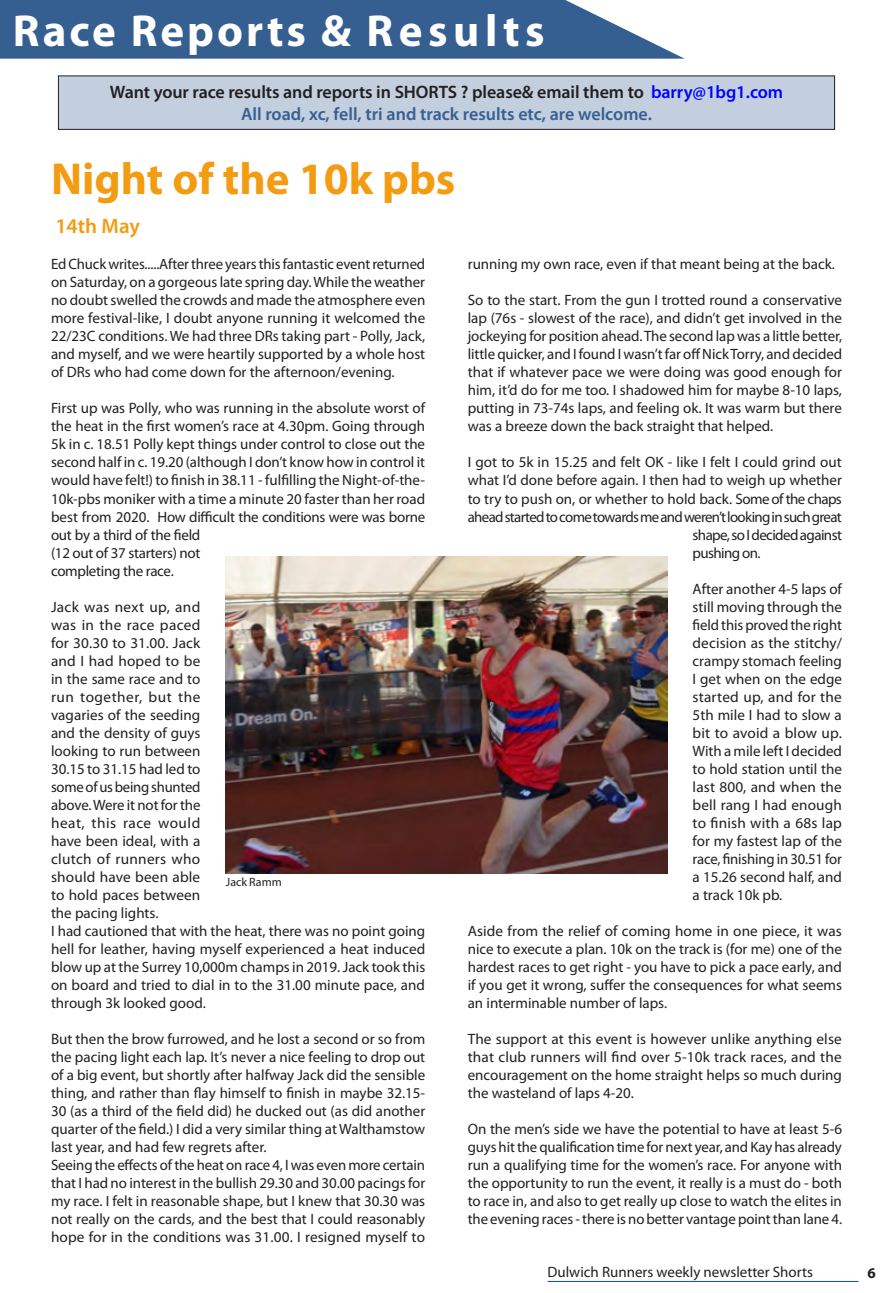
<style>
.page{position:relative;width:893px;height:1293px;background:#fff}
.page>*{position:absolute;margin:0;border:0;box-sizing:border-box;transform-origin:0 0}
.t1{font:700 45px "Myriad Pro";letter-spacing:.075em;color:#fff}
.t2{font:700 45px "Myriad Pro";color:#f39c12}
.t3{font:600 21px "Myriad Pro";color:#f39c12}
.t4{font:600 18px/21.6px "Myriad Pro";letter-spacing:-.005em;color:#231f20;text-align:center}
.t5{font:15px/18px "Myriad Pro";color:#231f20;text-align:justify}
.t6{font:15px "Myriad Pro";letter-spacing:-.045em;color:#231f20}
.t7{font:15px "Myriad Pro";letter-spacing:-.04em;color:#231f20}
.t8{font:700 15px "Myriad Pro";color:#231f20}
.t9{font:12px "Myriad Pro";color:#231f20}
.s1{color:#00f}
.s2{color:#365f91}
</style>
<div class="page">
<hr style="left:548px;top:1281px;width:310px;height:1px;background:#0050b4">
<svg style="left:58px;top:75px;width:777px;height:55px;background:#bdc8d6"></svg>
<svg style="left:0;top:0;width:685px;height:59px;background:#486d9a"></svg>
<img style="left:226px;top:556px;width:441px;height:318px">
<h1 class="t1" style="left:13px;top:2px;width:533px">Race Reports &amp; Results</h1>
<p class="t4" style="left:110px;top:81px;width:675px">Want your race results and reports in SHORTS ? please&amp; email them to <span class="s1">barry@1bg1.com<br></span><span class="s2">All road, xc, fell, tri and track results etc, are welcome.</span></p>
<h1 class="t2" style="left:51px;top:150px;width:406px">Night of the 10k pbs</h1>
<h2 class="t3" style="left:55px;top:213px;width:86px">14th May</h2>
<p class="t5" style="left:51px;top:255px;width:376px">Ed Chuck writes.....After three years this fantastic event returned on Saturday, on a gorgeous late spring day. While the weather no doubt swelled the crowds and made the atmosphere even more festival-like, I doubt anyone running it welcomed the 22/23C conditions. We had three DRs taking part - Polly, Jack, and myself, and we were heartily supported by a whole host of DRs who had come down for the afternoon/evening.</p>
<p class="t5" style="left:51px;top:399px;width:376px;text-align:left">First up was Polly, who was running in the absolute worst of the heat in the first women’s race at 4.30pm. Going through 5k in c. 18.51 Polly kept things under control to close out the second half in c. 19.20 (although I don’t know how in control it would have felt!) to finish in 38.11 - fulfilling the Night-of-the-10k-pbs moniker with a time a minute 20 faster than her road best from 2020. How difficult the conditions were was borne out by a third of the field<br>(12 out of 37 starters) not<br>completing the race.</p>
<p class="t5" style="left:51px;top:597px;width:376px;text-align:left">Jack was next up, and<br>was in the race paced<br>for 30.30 to 31.00. Jack<br>and I had hoped to be<br>in the same race and to<br>run together, but the<br>vagaries of the seeding<br>and the density of guys<br>looking to run between<br>30.15 to 31.15 had led to<br>some of us being shunted<br>above. Were it not for the<br>heat, this race would<br>have been ideal, with a<br>clutch of runners who<br>should have been able<br>to hold paces between<br>the pacing lights.<br>I had cautioned that with the heat, there was no point going hell for leather, having myself experienced a heat induced blow up at the Surrey 10,000m champs in 2019. Jack took this on board and tried to dial in to the 31.00 minute pace, and through 3k looked good.</p>
<p class="t5" style="left:51px;top:1029px;width:376px;text-align:left">But then the brow furrowed, and he lost a second or so from the pacing light each lap. It’s never a nice feeling to drop out of a big event, but shortly after halfway Jack did the sensible thing, and rather than flay himself to finish in maybe 32.15- 30 (as a third of the field did) he ducked out (as did another quarter of the field.) I did a very similar thing at Walthamstow last year, and had few regrets after.<br>Seeing the effects of the heat on race 4, I was even more certain that I had no interest in the bullish 29.30 and 30.00 pacings for my race. I felt in reasonable shape, but I knew that 30.30 was not really on the cards, and the best that I could reasonably hope for in the conditions was 31.00. I resigned myself to</p>
<p class="t9" style="left:226px;top:874px;width:57px">Jack Ramm</p>
<p class="t5" style="left:468px;top:255px;width:369px">running my own race, even if that meant being at the back.</p>
<p class="t5" style="left:468px;top:291px;width:376px">So to the start. From the gun I trotted round a conservative lap (76s - slowest of the race), and didn’t get involved in the jockeying for position ahead. The second lap was a little better, little quicker, and I found I wasn’t far off Nick Torry, and decided that if whatever pace we were doing was good enough for him, it’d do for me too. I shadowed him for maybe 8-10 laps, putting in 73-74s laps, and feeling ok. It was warm but there was a breeze down the back straight that helped.</p>
<p class="t5" style="left:468px;top:453px;width:375px">I got to 5k in 15.25 and felt OK - like I felt I could grind out</p>
<p class="t5" style="left:468px;top:471px;width:376px">what I’d done before again. I then had to weigh up whether</p>
<p class="t5" style="left:468px;top:489px;width:376px">to try to push on, or whether to hold back. Some of the chaps</p>
<p class="t6" style="left:468px;top:507px;width:375px">ahead started to come towards me and weren’t looking in such great</p>
<p class="t7" style="left:693px;top:525px;width:151px">shape, so I decided against</p>
<p class="t7" style="left:693px;top:543px;width:70px">pushing on.</p>
<p class="t5" style="left:693px;top:579px;width:151px">After another 4-5 laps of still moving through the field this proved the right decision as the stitchy/ crampy stomach feeling I get when on the edge started up, and for the 5th mile I had to slow a bit to avoid a blow up.<br>With a mile left I decided to hold station until the last 800, and when the bell rang I had enough to finish with a 68s lap for my fastest lap of the race, finishing in 30.51 for a 15.26 second half, and a track 10k pb.</p>
<p class="t5" style="left:468px;top:921px;width:376px">Aside from the relief of coming home in one piece, it was nice to execute a plan. 10k on the track is (for me) one of the hardest races to get right - you have to pick a pace early, and if you get it wrong, suffer the consequences for what seems an interminable number of laps.</p>
<p class="t5" style="left:468px;top:1029px;width:376px">The support at this event is however unlike anything else that club runners will find over 5-10k track races, and the encouragement on the home straight helps so much during the wasteland of laps 4-20.</p>
<p class="t5" style="left:468px;top:1119px;width:376px">On the men’s side we have the potential to have at least 5-6 guys hit the qualification time for next year, and Kay has already run a qualifying time for the women’s race. For anyone with the opportunity to run the event, it really is a must do - both to race in, and also to get really up close to watch the elites in the evening races - there is no better vantage point than lane 4.</p>
<p class="t5" style="left:547px;top:1262px;width:267px">Dulwich Runners weekly newsletter Shorts</p>
<p class="t8" style="left:868px;top:1263px;width:10px">6</p>
</div>
